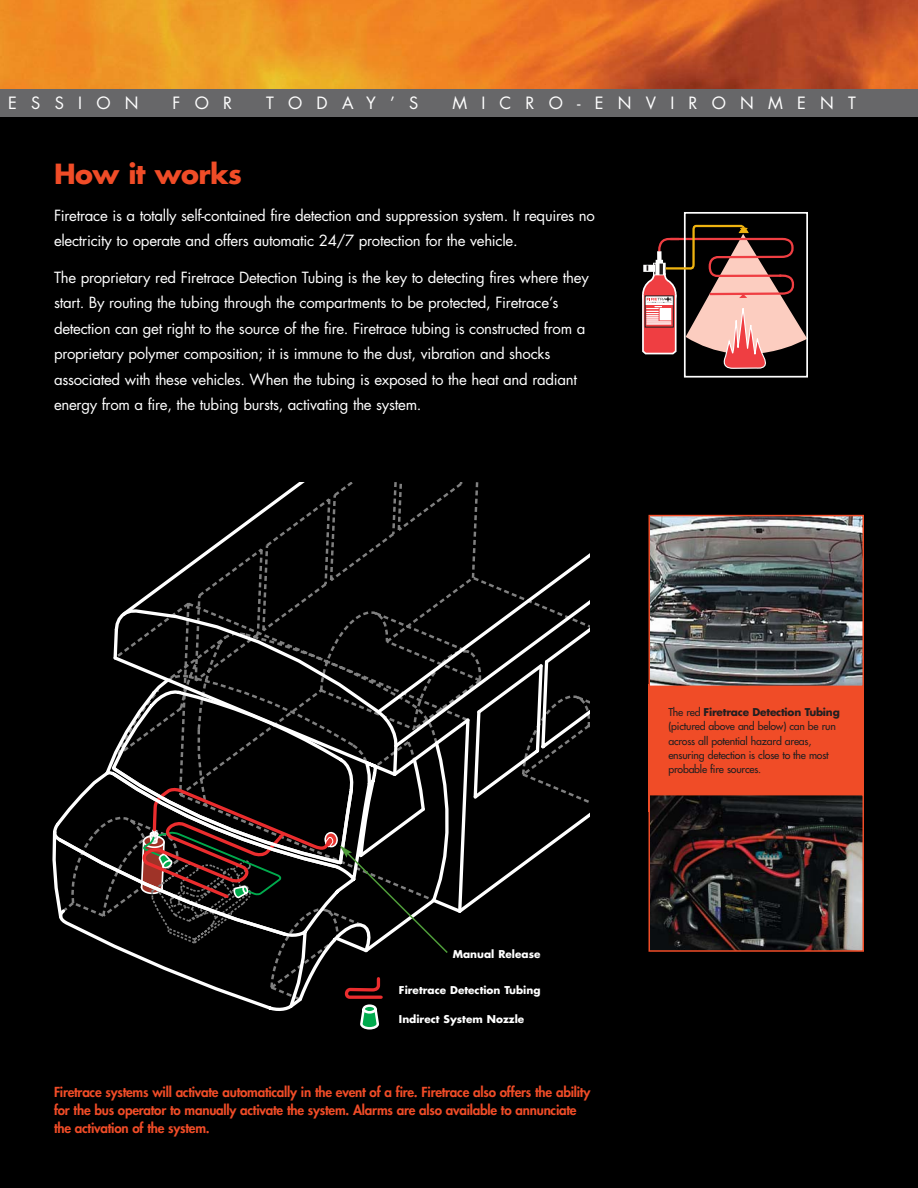
<style>
.page{position:relative;width:918px;height:1188px;background:#fff}
.page>*{position:absolute;margin:0;border:0;box-sizing:border-box;transform-origin:0 0}
.t1{font:700 27px "Futura";letter-spacing:-.02em;color:#f04c27}
.t2{font:16.5px "Futura";letter-spacing:.86em;color:#fff}
.t3{font:15px/25.5px "Futura";letter-spacing:-.02em;color:#fff}
.t4{font:800 13.5px/18px "Futura";letter-spacing:-.02em;color:#f04c27}
.t5{font:10.5px/14.2px "Futura";letter-spacing:-.015em;color:#231f20}
.t6{font:700 10.5px "Futura";color:#fff}
.s1{font-weight:700}
</style>
<div class="page">
<div style="left:0;top:125px;width:918px;height:1063px;background:#000"></div>
<img style="left:0;top:0;width:918px;height:89px">
<div style="left:0;top:89px;width:918px;height:28px;background:#676769"></div>
<div style="left:60px;top:482px;width:59px;height:126px;background:#000"></div>
<svg style="left:119px;top:482px;width:255px;height:126px;background:#090909"></svg>
<div style="left:374px;top:482px;width:17px;height:126px;background:#000"></div>
<div style="left:391px;top:482px;width:199px;height:126px;background:#000"></div>
<div style="left:684px;top:212px;width:124px;height:166px;border:2px solid #fff"></div>
<svg style="left:641px;top:224px;width:166px;height:151px;background:#76514c"></svg>
<svg style="left:659px;top:264px;width:4px;height:10px"></svg>
<svg style="left:52px;top:611px;width:538px;height:419px;background:#181616"></svg>
<div style="left:649px;top:684px;width:215px;height:128px;background:#f04c27"></div>
<img style="left:652px;top:518px;width:209px;height:166px">
<div style="left:649px;top:515px;width:215px;height:172px;border:2px solid #f04c27"></div>
<img style="left:652px;top:797px;width:209px;height:152px">
<div style="left:649px;top:794px;width:215px;height:158px;border:2px solid #f04c27"></div>
<p class="t2" style="left:8px;top:96px;width:132px">ESSION</p>
<p class="t2" style="left:173px;top:96px;width:61px">FOR</p>
<p class="t2" style="left:266px;top:96px;width:154px">TODAY’S</p>
<p class="t2" style="left:452px;top:96px;width:405px">MICRO-ENVIRONMENT</p>
<h1 class="t1" style="left:54px;top:162px;width:189px">How it works</h1>
<p class="t3" style="left:54px;top:204px;width:542px">Firetrace is a totally self-contained fire detection and suppression system. It requires no electricity to operate and offers automatic 24/7 protection for the vehicle.</p>
<p class="t3" style="left:54px;top:266px;width:536px">The proprietary red Firetrace Detection Tubing is the key to detecting fires where they start. By routing the tubing through the compartments to be protected, Firetrace’s detection can get right to the source of the fire. Firetrace tubing is constructed from a proprietary polymer composition; it is immune to the dust, vibration and shocks associated with these vehicles. When the tubing is exposed to the heat and radiant energy from a fire, the tubing bursts, activating the system.</p>
<p class="t6" style="left:453px;top:950px;width:89px">Manual Release</p>
<p class="t6" style="left:399px;top:985px;width:143px">Firetrace Detection Tubing</p>
<p class="t6" style="left:399px;top:1014px;width:127px">Indirect System Nozzle</p>
<p class="t4" style="left:54px;top:1085px;width:538px">Firetrace systems will activate automatically in the event of a fire. Firetrace also offers the ability for the bus operator to manually activate the system. Alarms are also available to annunciate the activation of the system.</p>
<p class="t5" style="left:668px;top:706px;width:173px">The red <span class="s1">Firetrace Detection Tubing </span>(pictured above and below) can be run across all potential hazard areas, ensuring detection is close to the most probable fire sources.</p>
</div>
